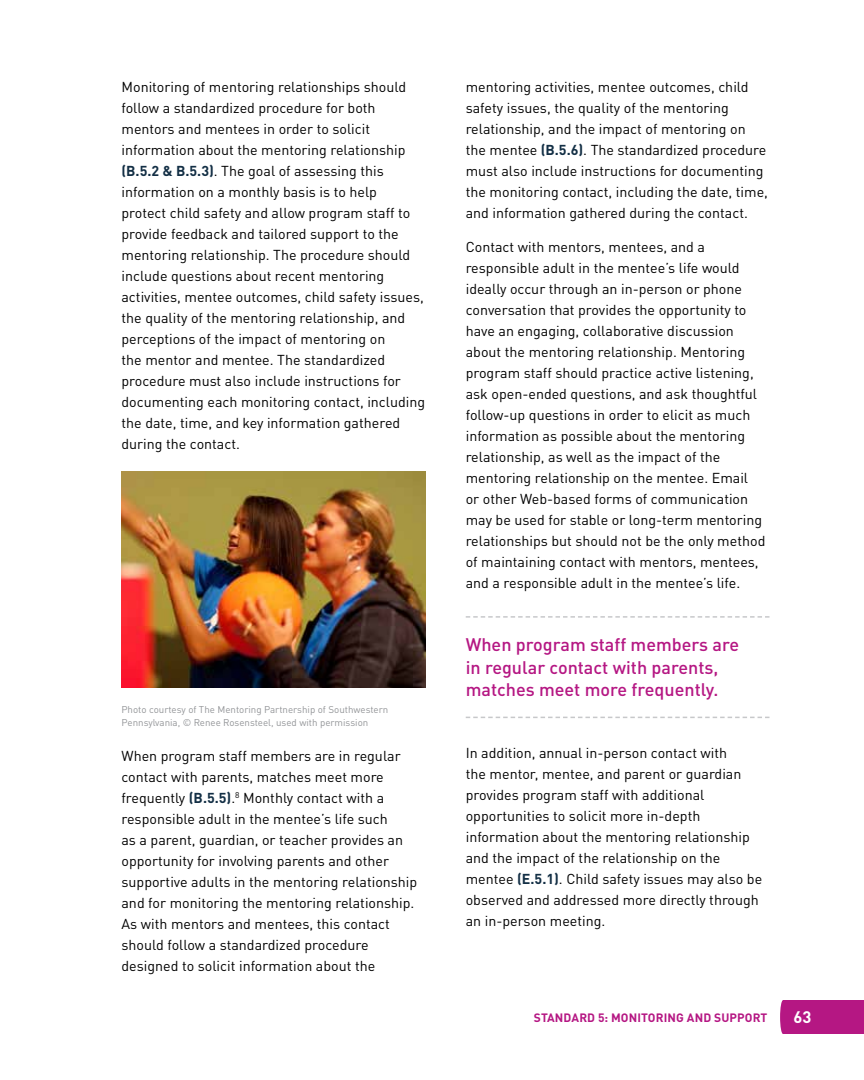
<style>
.page{position:relative;width:864px;height:1080px;background:#fff}
.page>*{position:absolute;margin:0;border:0;box-sizing:border-box;transform-origin:0 0}
.t1{font:500 18px/22.5px "DIN Pro";color:#b51783}
.t2{font:700 16.5px "DIN Pro";color:#fff}
.t3{font:14.25px/21px "DIN Pro";color:#000}
.t4{font:700 12px "DIN Pro";letter-spacing:.01em;color:#b51783}
.t5{font:9.75px/13.5px "DIN Pro";color:#939598}
.s1{font-weight:700;color:#132f45}
</style>
<div class="page">
<div style="left:783px;top:1000px;width:81px;height:34px;background:#b51783"></div>
<div style="left:780px;top:1000px;width:6px;height:34px;background:#b51783;border-radius:50%"></div>
<img style="left:122px;top:472px;width:303px;height:216px">
<svg style="left:466px;top:616px;width:304px;height:2px"></svg>
<svg style="left:466px;top:717px;width:304px;height:1px"></svg>
<p class="t3" style="left:122px;top:75px;width:305px">Monitoring of mentoring relationships should follow a standardized procedure for both mentors and mentees in order to solicit information about the mentoring relationship <span class="s1">(B.5.2 &amp; B.5.3)</span>. The goal of assessing this information on a monthly basis is to help protect child safety and allow program staff to provide feedback and tailored support to the mentoring relationship. The procedure should include questions about recent mentoring activities, mentee outcomes, child safety issues, the quality of the mentoring relationship, and perceptions of the impact of mentoring on<br>the mentor and mentee. The standardized procedure must also include instructions for documenting each monitoring contact, including the date, time, and key information gathered during the contact.</p>
<p class="t5" style="left:122px;top:702px;width:268px">Photo courtesy of The Mentoring Partnership of Southwestern<br>Pennsylvania, © Renee Rosensteel, used with permission</p>
<p class="t3" style="left:122px;top:744px;width:297px">When program staff members are in regular contact with parents, matches meet more frequently <span class="s1">(B.5.5)</span>.<sup>8</sup> Monthly contact with a responsible adult in the mentee’s life such<br>as a parent, guardian, or teacher provides an opportunity for involving parents and other supportive adults in the mentoring relationship and for monitoring the mentoring relationship.<br>As with mentors and mentees, this contact should follow a standardized procedure designed to solicit information about the</p>
<p class="t3" style="left:466px;top:75px;width:304px">mentoring activities, mentee outcomes, child safety issues, the quality of the mentoring relationship, and the impact of mentoring on the mentee <span class="s1">(B.5.6)</span>. The standardized procedure must also include instructions for documenting the monitoring contact, including the date, time, and information gathered during the contact.</p>
<p class="t3" style="left:466px;top:235px;width:301px">Contact with mentors, mentees, and a responsible adult in the mentee’s life would ideally occur through an in-person or phone conversation that provides the opportunity to have an engaging, collaborative discussion about the mentoring relationship. Mentoring program staff should practice active listening, ask open-ended questions, and ask thoughtful follow-up questions in order to elicit as much information as possible about the mentoring relationship, as well as the impact of the mentoring relationship on the mentee. Email<br>or other Web-based forms of communication may be used for stable or long-term mentoring relationships but should not be the only method of maintaining contact with mentors, mentees, and a responsible adult in the mentee’s life.</p>
<p class="t1" style="left:466px;top:632px;width:275px">When program staff members are in regular contact with parents, matches meet more frequently.</p>
<p class="t3" style="left:466px;top:741px;width:298px">In addition, annual in-person contact with<br>the mentor, mentee, and parent or guardian provides program staff with additional opportunities to solicit more in-depth information about the mentoring relationship and the impact of the relationship on the mentee <span class="s1">(E.5.1)</span>. Child safety issues may also be observed and addressed more directly through an in-person meeting.</p>
<p class="t4" style="left:534px;top:1007px;width:235px">STANDARD 5: MONITORING AND SUPPORT</p>
<p class="t2" style="left:794px;top:1004px;width:19px">63</p>
</div>
